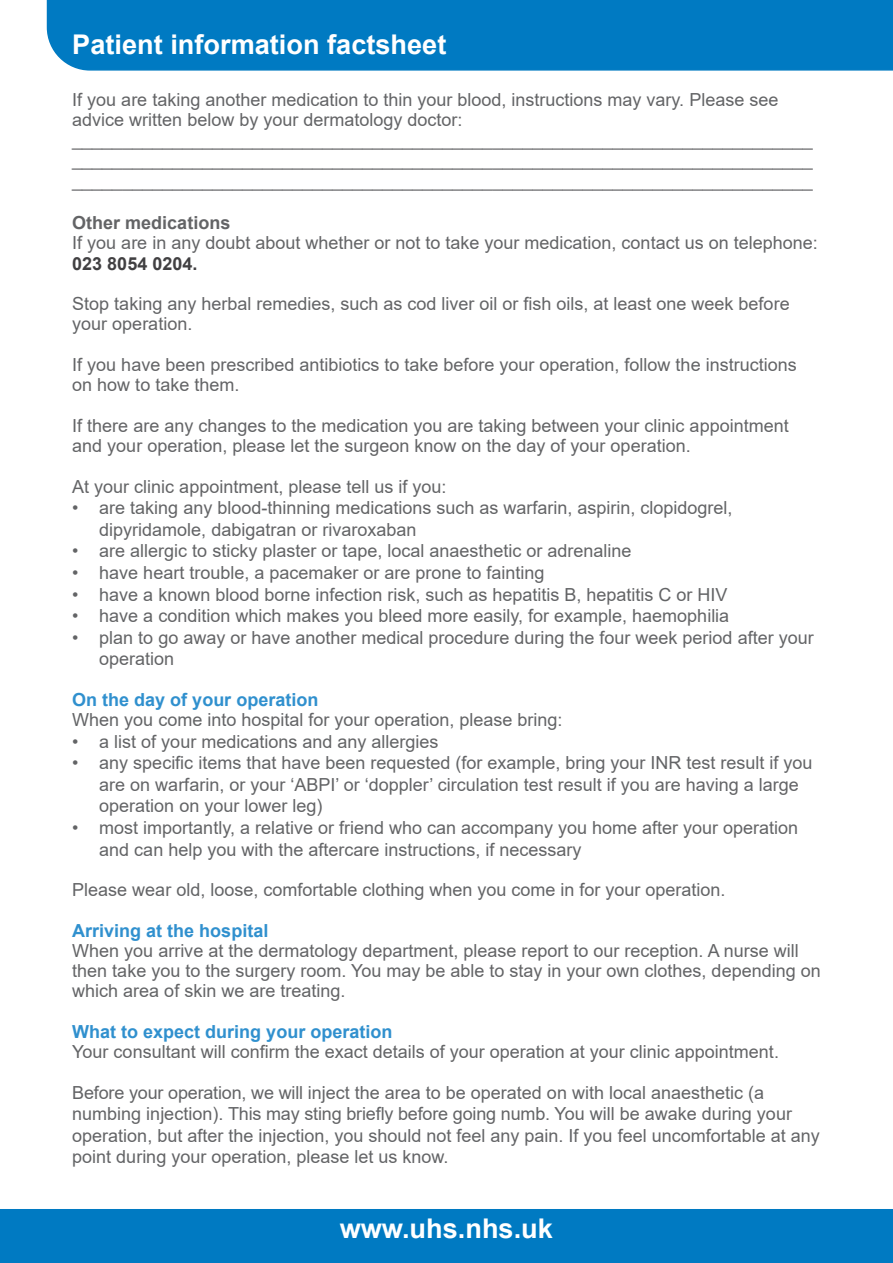
<style>
.page{position:relative;width:893px;height:1263px;background:#fff}
.page>*{position:absolute;margin:0;border:0;box-sizing:border-box;transform-origin:0 0}
.t1{font:700 27.15px "Arial";color:#fff}
.t2{font:18px/20.2px "Arial";color:#636466}
.t3{font:700 18px "Arial";color:#3090ce}
.t4{font:700 18px "Arial";color:#636466}
.t5{font:700 18px "Arial";color:#414042}
</style>
<div class="page">
<div style="left:0;top:1209px;width:893px;height:54px;background:#007ac2"></div>
<div style="left:46px;top:0;width:847px;height:71px;background:#007ac2"></div>
<h1 class="t1" style="left:72px;top:25px;width:376px">Patient information factsheet</h1>
<p class="t2" style="left:72px;top:89px;width:742px">If you are taking another medication to thin your blood, instructions may vary. Please see advice written below by your dermatology doctor: __________________________________________________________________________ __________________________________________________________________________ __________________________________________________________________________</p>
<p class="t4" style="left:72px;top:210px;width:160px">Other medications</p>
<p class="t2" style="left:72px;top:233px;width:747px">If you are in any doubt about whether or not to take your medication, contact us on telephone:</p>
<p class="t5" style="left:72px;top:251px;width:127px">023 8054 0204.</p>
<p class="t2" style="left:72px;top:294px;width:719px">Stop taking any herbal remedies, such as cod liver oil or fish oils, at least one week before your operation.</p>
<p class="t2" style="left:72px;top:354px;width:726px">If you have been prescribed antibiotics to take before your operation, follow the instructions on how to take them.</p>
<p class="t2" style="left:72px;top:415px;width:718px">If there are any changes to the medication you are taking between your clinic appointment and your operation, please let the surgeon know on the day of your operation.</p>
<p class="t2" style="left:72px;top:476px;width:376px">At your clinic appointment, please tell us if you:</p>
<p class="t2" style="left:99px;top:497px;width:635px;line-height:21.6px;text-indent:-27px">• are taking any blood-thinning medications such as warfarin, aspirin, clopidogrel, dipyridamole, dabigatran or rivaroxaban</p>
<p class="t2" style="left:72px;top:541px;width:561px">• are allergic to sticky plaster or tape, local anaesthetic or adrenaline</p>
<p class="t2" style="left:72px;top:562px;width:474px">• have heart trouble, a pacemaker or are prone to fainting</p>
<p class="t2" style="left:72px;top:584px;width:657px">• have a known blood borne infection risk, such as hepatitis B, hepatitis C or HIV</p>
<p class="t2" style="left:72px;top:605px;width:658px">• have a condition which makes you bleed more easily, for example, haemophilia</p>
<p class="t2" style="left:99px;top:626px;width:716px;line-height:21.6px;text-indent:-27px">• plan to go away or have another medical procedure during the four week period after your operation</p>
<p class="t3" style="left:72px;top:687px;width:248px">On the day of your operation</p>
<p class="t2" style="left:72px;top:709px;width:492px">When you come into hospital for your operation, please bring:</p>
<p class="t2" style="left:72px;top:731px;width:368px">• a list of your medications and any allergies</p>
<p class="t2" style="left:99px;top:752px;width:715px;line-height:21.6px;text-indent:-27px">• any specific items that have been requested (for example, bring your INR test result if you are on warfarin, or your ‘ABPI’ or ‘doppler’ circulation test result if you are having a large operation on your lower leg)</p>
<p class="t2" style="left:99px;top:817px;width:700px;line-height:21.6px;text-indent:-27px">• most importantly, a relative or friend who can accompany you home after your operation and can help you with the aftercare instructions, if necessary</p>
<p class="t2" style="left:72px;top:880px;width:655px">Please wear old, loose, comfortable clothing when you come in for your operation.</p>
<p class="t3" style="left:72px;top:918px;width:198px">Arriving at the hospital</p>
<p class="t2" style="left:72px;top:940px;width:750px">When you arrive at the dermatology department, please report to our reception. A nurse will then take you to the surgery room. You may be able to stay in your own clothes, depending on which area of skin we are treating.</p>
<p class="t3" style="left:72px;top:1019px;width:322px">What to expect during your operation</p>
<p class="t2" style="left:72px;top:1042px;width:708px">Your consultant will confirm the exact details of your operation at your clinic appointment.</p>
<p class="t2" style="left:72px;top:1082px;width:749px;line-height:21px">Before your operation, we will inject the area to be operated on with local anaesthetic (a numbing injection). This may sting briefly before going numb. You will be awake during your operation, but after the injection, you should not feel any pain. If you feel uncomfortable at any point during your operation, please let us know.</p>
<h1 class="t1" style="left:340px;top:1209px;width:215px">www.uhs.nhs.uk</h1>
</div>
